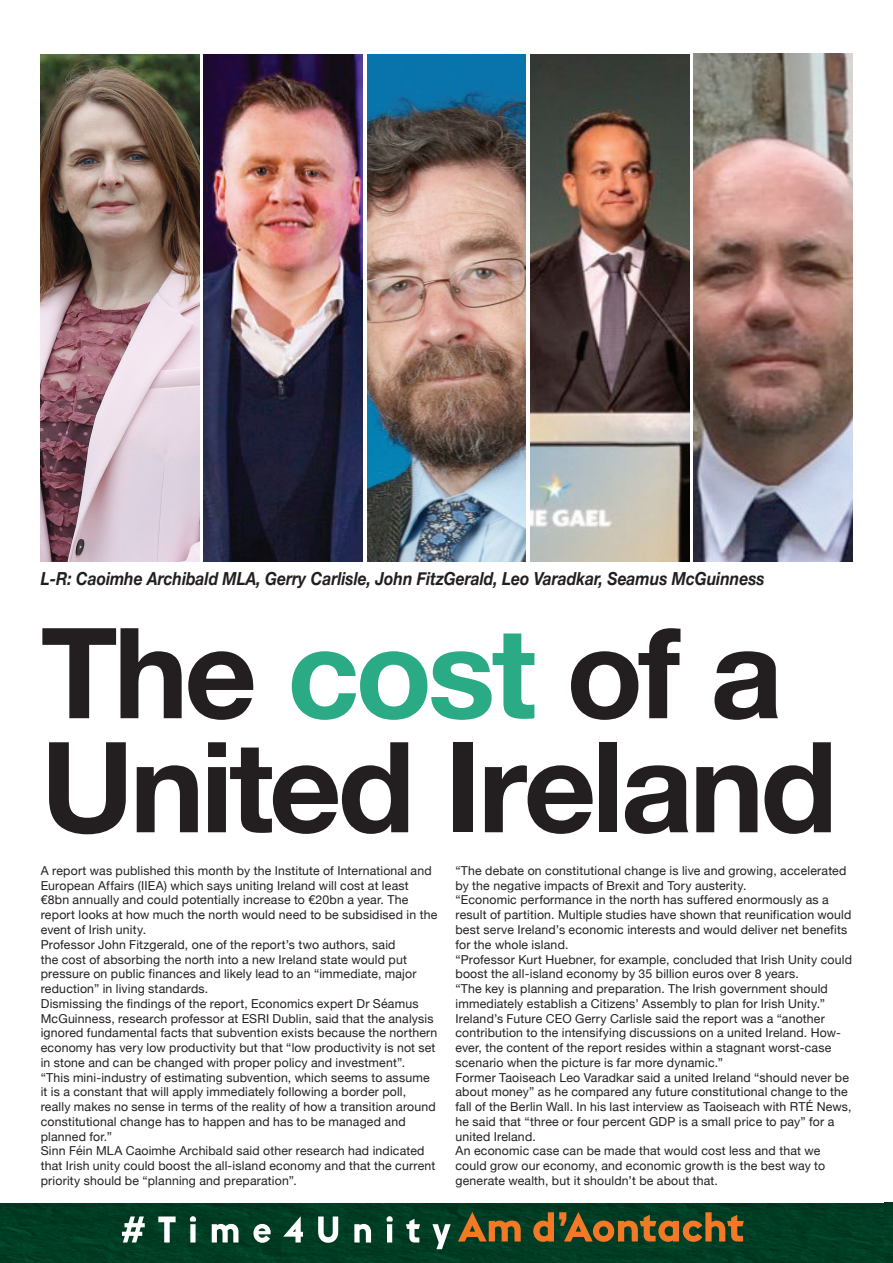
<style>
.page{position:relative;width:893px;height:1263px;background:#fff}
.page>*{position:absolute;margin:0;border:0;box-sizing:border-box;transform-origin:0 0}
.t1{font:700 126px/114px "Helvetica Neue";letter-spacing:-.03em;color:#231f20}
.t2{font:italic 700 18px "Helvetica Neue";color:#231f20;scale:.87 1}
.t3{font:12.3px/14.7px "Helvetica Neue";letter-spacing:.015em;color:#231f20}
.s1{color:#2aaa85}
</style>
<div class="page">
<img style="left:0;top:1203px;width:884px;height:60px">
<svg style="left:122px;top:1216px;width:329px;height:33px"></svg>
<svg style="left:458px;top:1212px;width:286px;height:30px;background:#635525"></svg>
<img style="left:884px;top:1202px;width:9px;height:61px">
<img style="left:41px;top:54px;width:158px;height:507px">
<img style="left:204px;top:54px;width:159px;height:507px">
<img style="left:367px;top:54px;width:159px;height:507px">
<img style="left:530px;top:54px;width:159px;height:507px">
<img style="left:694px;top:53px;width:158px;height:508px">
<h2 class="t2" style="left:41px;top:565px;width:834px">L-R: Caoimhe Archibald MLA, Gerry Carlisle, John FitzGerald, Leo Varadkar, Seamus McGuinness</h2>
<h1 class="t1" style="left:41px;top:620px;width:798px">The <span class="s1">cost</span> of a<br>United Ireland</h1>
<p class="t3" style="left:41px;top:864px;width:398px">A report was published this month by the Institute of International and European Affairs (IIEA) which says uniting Ireland will cost at least €8bn annually and could potentially increase to €20bn a year. The report looks at how much the north would need to be subsidised in the event of Irish unity.<br>Professor John Fitzgerald, one of the report’s two authors, said<br>the cost of absorbing the north into a new Ireland state would put pressure on public finances and likely lead to an “immediate, major reduction” in living standards.<br>Dismissing the findings of the report, Economics expert Dr Séamus McGuinness, research professor at ESRI Dublin, said that the analysis ignored fundamental facts that subvention exists because the northern economy has very low productivity but that “low productivity is not set in stone and can be changed with proper policy and investment”.<br>“This mini-industry of estimating subvention, which seems to assume it is a constant that will apply immediately following a border poll, really makes no sense in terms of the reality of how a transition around constitutional change has to happen and has to be managed and planned for.”<br>Sinn Féin MLA Caoimhe Archibald said other research had indicated that Irish unity could boost the all-island economy and that the current priority should be “planning and preparation”.</p>
<p class="t3" style="left:455px;top:864px;width:398px">“The debate on constitutional change is live and growing, accelerated by the negative impacts of Brexit and Tory austerity.<br>“Economic performance in the north has suffered enormously as a result of partition. Multiple studies have shown that reunification would best serve Ireland’s economic interests and would deliver net benefits for the whole island.<br>“Professor Kurt Huebner, for example, concluded that Irish Unity could boost the all-island economy by 35 billion euros over 8 years.<br>“The key is planning and preparation. The Irish government should immediately establish a Citizens’ Assembly to plan for Irish Unity.” Ireland’s Future CEO Gerry Carlisle said the report was a “another contribution to the intensifying discussions on a united Ireland. How&shy;ever, the content of the report resides within a stagnant worst-case scenario when the picture is far more dynamic.”<br>Former Taoiseach Leo Varadkar said a united Ireland “should never be about money” as he compared any future constitutional change to the fall of the Berlin Wall. In his last interview as Taoiseach with RTÉ News, he said that “three or four percent GDP is a small price to pay” for a united Ireland.<br>An economic case can be made that would cost less and that we could grow our economy, and economic growth is the best way to generate wealth, but it shouldn’t be about that.</p>
</div>
